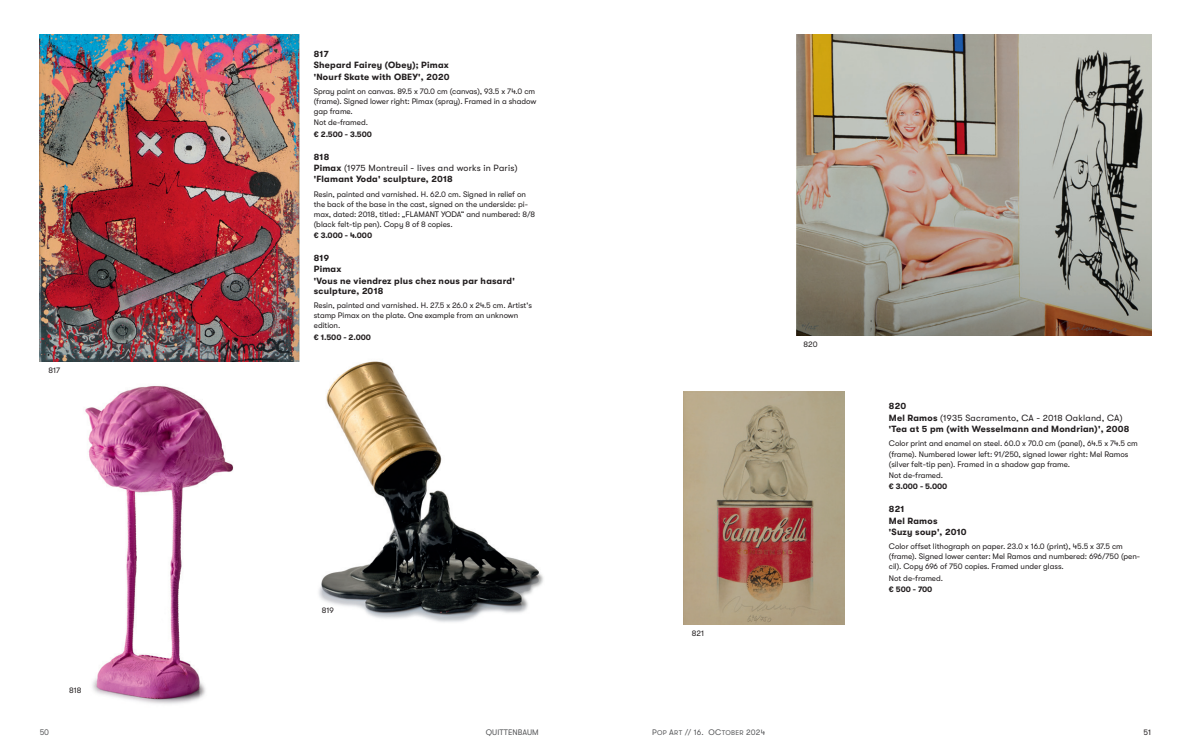
<style>
.page{position:relative;width:1191px;height:755px;background:#fff}
.page>*{position:absolute;margin:0;border:0;box-sizing:border-box;transform-origin:0 0}
.t1{font:700 9px/11.4px "GT Walsheim";letter-spacing:.025em;color:#231f20}
.t2{font:9px/11.4px "GT Walsheim";letter-spacing:.025em;color:#231f20}
.t3{font:8px/10px "GT Walsheim";letter-spacing:-.005em;color:#231f20}
.t4{font:700 8px "GT Walsheim";letter-spacing:-.005em;color:#231f20}
.t5{font:8px "GT Walsheim";letter-spacing:.005em;color:#57585a}
.t6{font:8px "GT Walsheim Regular SC850";color:#231f20}
.t7{font:6.8px "GT Walsheim Regular SC850";letter-spacing:.045em;color:#57585a}
.s1{font-weight:700}
.s2{font-weight:400}
.s3{font-size:8px}
.s4{font-family:"GT Walsheim";font-size:8px}
</style>
<div class="page">
<img style="left:285px;top:347px;width:259px;height:275px">
<img style="left:797px;top:34px;width:354px;height:301px">
<img style="left:683px;top:391px;width:161px;height:233px">
<img style="left:40px;top:34px;width:259px;height:327px">
<img style="left:85px;top:386px;width:149px;height:318px">
<p class="t3" style="left:49px;top:364px;width:13px">817</p>
<p class="t3" style="left:69px;top:684px;width:14px">818</p>
<p class="t1" style="left:314px;top:48px;width:137px">817<br>Shepard Fairey (Obey); Pimax 'Nourf Skate with OBEY', 2020</p>
<p class="t3" style="left:314px;top:86px;width:224px">Spray paint on canvas. 89.5 x 70.0 cm (canvas), 93.5 x 74.0 cm (frame). Signed lower right: Pimax (spray). Framed in a shadow gap frame.</p>
<p class="t3" style="left:314px;top:117px;width:56px">Not de-framed.</p>
<p class="t4" style="left:314px;top:129px;width:60px">€ 2.500 - 3.500</p>
<p class="t2" style="left:314px;top:151px;width:205px"><span class="s1">818<br>Pimax</span> (1975 Montreuil - lives and works in Paris) <span class="s1">'Flamant Yoda' sculpture, 2018</span></p>
<p class="t3" style="left:314px;top:189px;width:223px">Resin, painted and varnished. H. 62.0 cm. Signed in relief on the back of the base in the cast, signed on the underside: pi&shy;max, dated: 2018, titled: „FLAMANT YODA“ and numbered: 8/8 (black felt-tip pen). Copy 8 of 8 copies.</p>
<p class="t4" style="left:314px;top:231px;width:60px">€ 3.000 - 4.000</p>
<p class="t1" style="left:314px;top:252px;width:202px">819<br>Pimax<br>'Vous ne viendrez plus chez nous par hasard'</p>
<p class="t1" style="left:314px;top:285px;width:71px">sculpture, 2018</p>
<p class="t3" style="left:314px;top:300px;width:220px">Resin, painted and varnished. H. 27.5 x 26.0 x 24.5 cm. Artist's stamp Pimax on the plate. One example from an unknown edition.</p>
<p class="t4" style="left:314px;top:332px;width:59px">€ 1.500 - 2.000</p>
<p class="t3" style="left:322px;top:605px;width:14px">819</p>
<p class="t3" style="left:692px;top:627px;width:14px">821</p>
<p class="t3" style="left:803px;top:338px;width:15px">820</p>
<p class="t1" style="left:889px;top:400px;width:242px">820<br>Mel Ramos <span class="s2">(1935 Sacramento, CA - 2018 Oakland, CA) </span>'Tea at 5 pm (with Wesselmann and Mondrian)', 2008</p>
<p class="t3" style="left:889px;top:438px;width:250px">Color print and enamel on steel. 60.0 x 70.0 cm (panel), 64.5 x 74.5 cm (frame). Numbered lower left: 91/250, signed lower right: Mel Ramos (silver felt-tip pen). Framed in a shadow gap frame.</p>
<p class="t3" style="left:889px;top:470px;width:56px">Not de-framed.</p>
<p class="t4" style="left:889px;top:481px;width:60px">€ 3.000 - 5.000</p>
<p class="t1" style="left:889px;top:503px;width:79px">821<br>Mel Ramos<br>'Suzy soup', 2010</p>
<p class="t3" style="left:889px;top:541px;width:253px">Color offset lithograph on paper. 23.0 x 16.0 (print), 45.5 x 37.5 cm (frame). Signed lower center: Mel Ramos and numbered: 696/750 (pen&shy;cil). Copy 696 of 750 copies. Framed under glass.</p>
<p class="t3" style="left:889px;top:572px;width:56px">Not de-framed.</p>
<p class="t4" style="left:889px;top:584px;width:45px">€ 500 - 700</p>
<p class="t5" style="left:40px;top:727px;width:11px">50</p>
<p class="t5" style="left:486px;top:727px;width:54px">QUITTENBAUM</p>
<p class="t7" style="left:652px;top:728px;width:115px"><span class="s3">P</span>OP <span class="s3">A</span>RT <span class="s3">//</span> <span class="s4">16.</span> <span class="s3">OC</span>TOBER <span class="s4">2024</span></p>
<p class="t6" style="left:1143px;top:727px;width:9px">51</p>
</div>
